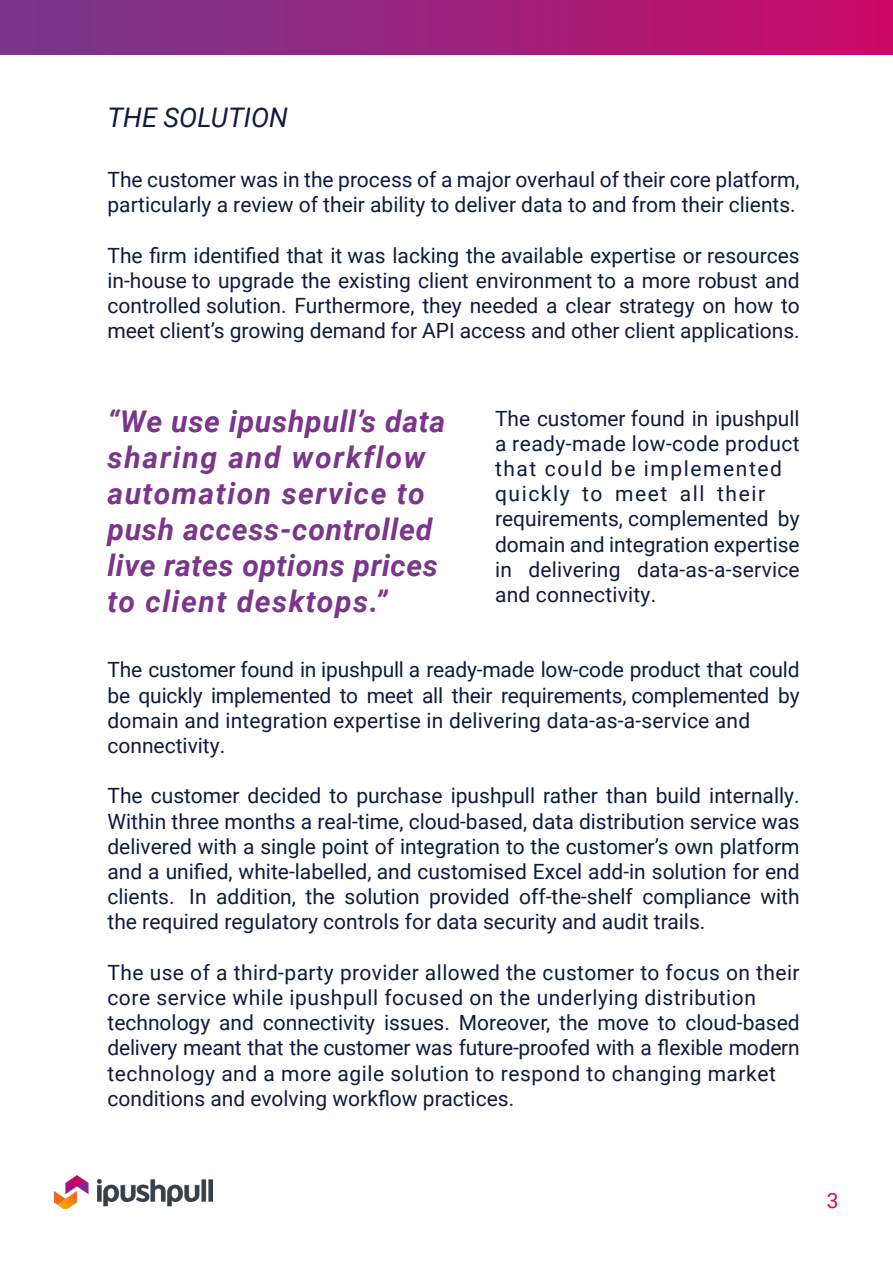
<style>
.page{position:relative;width:893px;height:1263px;background:#fff}
.page>*{position:absolute;margin:0;border:0;box-sizing:border-box;transform-origin:0 0}
.t1{font:italic 700 30px/36px "Roboto";letter-spacing:.025em;color:#7b358b}
.t2{font:italic 700 30px/36px "Roboto";letter-spacing:.06em;color:#7b358b}
.t3{font:italic 27px "Roboto";color:#101b3f}
.t4{font:21px/25.2px "Roboto";letter-spacing:.01em;color:#101b3f;text-align:justify}
.t5{font:21px "Roboto";letter-spacing:.075em;color:#101b3f}
.t6{font:21px "Roboto";color:#ce0765}
</style>
<div class="page">
<div style="left:0;top:0;width:893px;height:54px;background:linear-gradient(to right,#73398f,#c80a68)"></div>
<img style="left:54px;top:1175px;width:158px;height:34px">
<p class="t3" style="left:107px;top:98px;width:182px">THE SOLUTION</p>
<p class="t4" style="left:107px;top:166px;width:694px">The customer was in the process of a major overhaul of their core platform, particularly a review of their ability to deliver data to and from their clients.</p>
<p class="t4" style="left:107px;top:242px;width:694px">The firm identified that it was lacking the available expertise or resources in-house to upgrade the existing client environment to a more robust and controlled solution. Furthermore, they needed a clear strategy on how to meet client’s growing demand for API access and other client applications.</p>
<p class="t2" style="left:107px;top:403px;width:339px">“We use ipushpull’s data sharing and workflow</p>
<p class="t1" style="left:107px;top:475px;width:332px">automation service to push access-controlled live rates options prices to client desktops.”</p>
<p class="t4" style="left:495px;top:405px;width:306px">The customer found in ipushpull a ready-made low-code product</p>
<p class="t5" style="left:495px;top:454px;width:288px">that could be implemented</p>
<p class="t5" style="left:495px;top:479px;width:272px">quickly to meet all their</p>
<p class="t4" style="left:495px;top:506px;width:306px">requirements, complemented by domain and integration expertise in delivering data-as-a-service and connectivity.</p>
<p class="t4" style="left:107px;top:656px;width:694px">The customer found in ipushpull a ready-made low-code product that could be quickly implemented to meet all their requirements, complemented by domain and integration expertise in delivering data-as-a-service and</p>
<p class="t4" style="left:107px;top:732px;width:119px">connectivity.</p>
<p class="t4" style="left:107px;top:782px;width:694px">The customer decided to purchase ipushpull rather than build internally.<br>Within three months a real-time, cloud-based, data distribution service was delivered with a single point of integration to the customer’s own platform and a unified, white-labelled, and customised Excel add-in solution for end clients. In addition, the solution provided off-the-shelf compliance with the required regulatory controls for data security and audit trails.</p>
<p class="t4" style="left:107px;top:959px;width:694px">The use of a third-party provider allowed the customer to focus on their core service while ipushpull focused on the underlying distribution</p>
<p class="t4" style="left:107px;top:1009px;width:694px">technology and connectivity issues. Moreover, the move to cloud-based delivery meant that the customer was future-proofed with a flexible modern technology and a more agile solution to respond to changing market</p>
<p class="t4" style="left:107px;top:1085px;width:408px">conditions and evolving workflow practices.</p>
<p class="t6" style="left:827px;top:1186px;width:13px">3</p>
</div>
